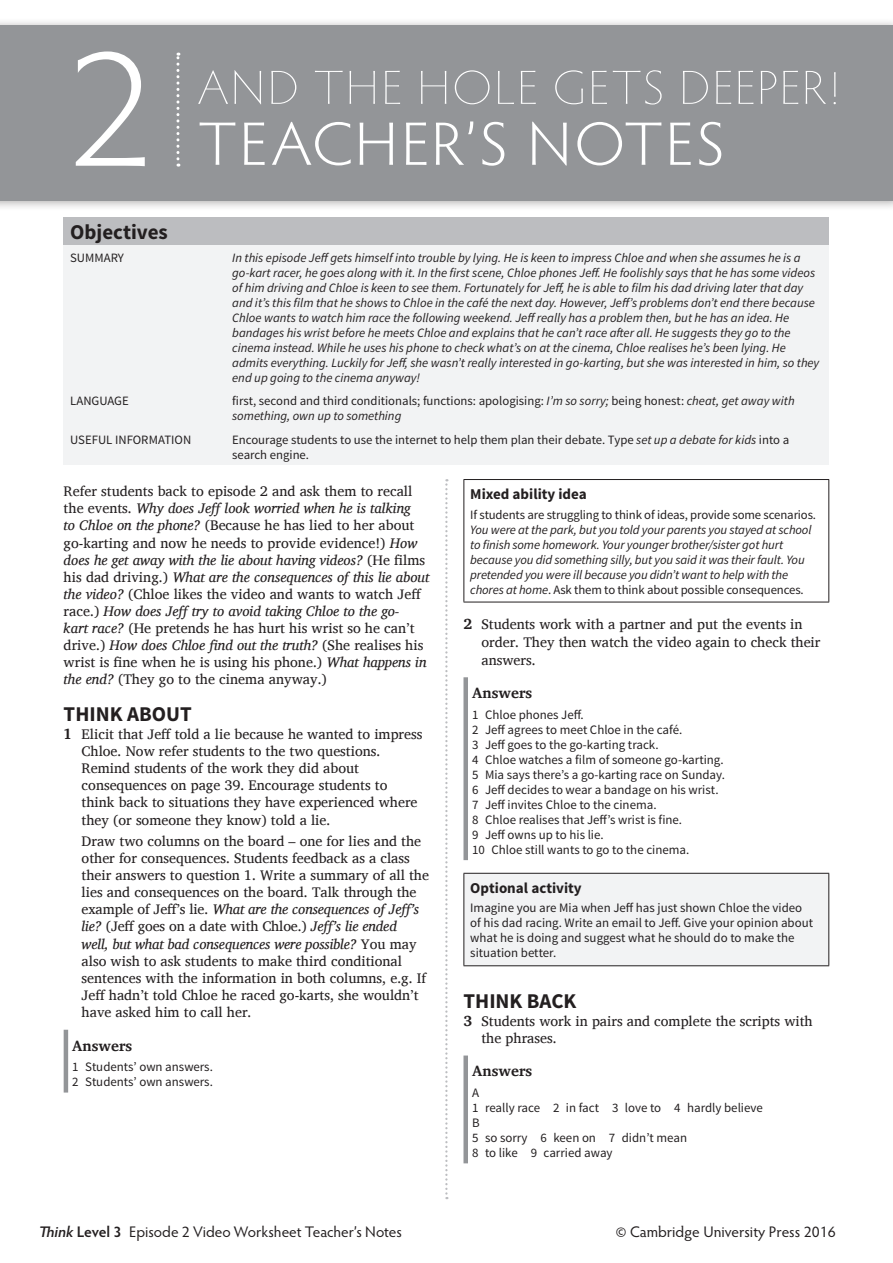
<style>
.page{position:relative;width:893px;height:1263px;background:#fff}
.page>*{position:absolute;margin:0;border:0;box-sizing:border-box;transform-origin:0 0}
.Unit_title{font:300 168px "Hypatia Sans Pro";color:#fff;scale:1.05 1}
.Unit_title-2{font:300 61.5px "Hypatia Sans Pro";letter-spacing:.045em;color:#fff;scale:1.04 1}
.Unit_title-3{font:200 48px "Hypatia Sans Pro";letter-spacing:.045em;color:#fff;scale:1.05 1}
.A{font:700 21px "Source Sans Pro";color:#231f20}
._01_-_Objectives_box{font:700 21px "Source Sans Pro";color:#231f20}
._03_-_Rubric_after_h{font:15.3px "Hypatia Sans Pro";color:#231f20}
.B{font:700 15px "Source Sans Pro";color:#231f20}
.AK_titolo{font:700 15px "Charis SIL";color:#231f20}
._03_-_NL_numbered_li{font:14.25px/17.1px "Charis SIL";color:#231f20}
._03_-_UL_text_no_ind{font:14.25px/17.1px "Charis SIL";color:#231f20}
._09_-_Answer_text{font:12.9px/15px "Source Sans Pro";color:#231f20}
.BOX_1_MT{font:italic 12.75px/15px "Source Sans Pro";color:#231f20}
._04_-_Box_text{font:italic 12.75px/15px "Source Sans Pro";letter-spacing:-.01em;color:#231f20}
.BOX_1_MT-2{font:12.75px/15px "Source Sans Pro";color:#231f20}
.s1{font-style:italic}
.s2{font-weight:700;font-size:15px}
.s3{font-style:normal}
.s4{font-weight:600;font-style:italic}
.s5{font-weight:600}
</style>
<div class="page">
<svg style="left:445px;top:479px;width:3px;height:720px"></svg>
<div style="left:0;top:18px;width:893px;height:193px;background:#231f20;opacity:.35"></div>
<div style="left:0;top:25px;width:893px;height:176px;background:#939598"></div>
<svg style="left:176px;top:53px;width:3px;height:114px"></svg>
<hr style="left:64px;top:1030px;width:4px;height:62px;background:#939598">
<hr style="left:463px;top:480px;width:1px;height:122px;background:#231f20">
<hr style="left:828px;top:480px;width:1px;height:122px;background:#231f20">
<hr style="left:463px;top:479px;width:366px;height:1px;background:#231f20">
<hr style="left:463px;top:602px;width:366px;height:1px;background:#231f20">
<div style="left:463px;top:677px;width:5px;height:183px;background:#939598"></div>
<div style="left:464px;top:873px;width:365px;height:93px;background:#f2f3f4"></div>
<hr style="left:463px;top:873px;width:366px;height:1px;background:#231f20">
<hr style="left:463px;top:874px;width:1px;height:91px;background:#231f20">
<hr style="left:828px;top:874px;width:1px;height:91px;background:#231f20">
<hr style="left:463px;top:965px;width:366px;height:1px;background:#231f20">
<div style="left:463px;top:1055px;width:5px;height:108px;background:#939598"></div>
<div style="left:64px;top:217px;width:765px;height:29px;background:#bcbdc0"></div>
<div style="left:64px;top:246px;width:765px;height:219px;background:#f2f3f4"></div>
<p class="Unit_title" style="left:66px;top:-1px;width:86px">2</p>
<p class="Unit_title-3" style="left:198px;top:57px;width:612px">AND THE HOLE GETS DEEPER!</p>
<p class="Unit_title-2" style="left:198px;top:104px;width:508px">TEACHER’S NOTES</p>
<p class="_01_-_Objectives_box" style="left:70px;top:219px;width:99px">Objectives</p>
<p class="BOX_1_MT-2" style="left:70px;top:250px;width:55px">SUMMARY</p>
<p class="BOX_1_MT" style="left:232px;top:250px;width:589px">In this episode Jeff gets himself into trouble by lying. He is keen to impress Chloe and when she assumes he is a go-kart racer, he goes along with it. In the first scene, Chloe phones Jeff. He foolishly says that he has some videos of him driving and Chloe is keen to see them. Fortunately for Jeff, he is able to film his dad driving later that day and it’s this film that he shows to Chloe in the café the next day. However, Jeff’s problems don’t end there because Chloe wants to watch him race the following weekend. Jeff really has a problem then, but he has an idea. He bandages his wrist before he meets Chloe and explains that he can’t race after all. He suggests they go to the cinema instead. While he uses his phone to check what’s on at the cinema, Chloe realises he’s been lying. He admits everything. Luckily for Jeff, she wasn’t really interested in go-karting, but she was interested in him, so they end up going to the cinema anyway!</p>
<p class="BOX_1_MT-2" style="left:70px;top:393px;width:60px">LANGUAGE</p>
<p class="BOX_1_MT-2" style="left:232px;top:393px;width:564px">first, second and third conditionals; functions: apologising: <span class="s1">I’m so sorry;</span> being honest: <span class="s1">cheat, get away with something, own up to something</span></p>
<p class="BOX_1_MT-2" style="left:70px;top:432px;width:123px">USEFUL INFORMATION</p>
<p class="BOX_1_MT-2" style="left:232px;top:432px;width:559px">Encourage students to use the internet to help them plan their debate. Type <span class="s1">set up a debate for kids</span> into a search engine.</p>
<p class="_03_-_UL_text_no_ind" style="left:64px;top:483px;width:367px">Refer students back to episode 2 and ask them to recall the events. <span class="s1">Why does Jeff look worried when he is talking<br>to Chloe on the phone?</span> (Because he has lied to her about go-karting and now he needs to provide evidence!) <span class="s1">How does he get away with the lie about having videos?</span> (He films his dad driving.) <span class="s1">What are the consequences of this lie about the video?</span> (Chloe likes the video and wants to watch Jeff race.) <span class="s1">How does Jeff try to avoid taking Chloe to the go-<br>kart race?</span> (He pretends he has hurt his wrist so he can’t drive.) <span class="s1">How does Chloe find out the truth?</span> (She realises his wrist is fine when he is using his phone.) <span class="s1">What happens in the end?</span> (They go to the cinema anyway.)</p>
<p class="A" style="left:64px;top:701px;width:130px">THINK ABOUT</p>
<p class="_03_-_NL_numbered_li" style="left:82px;top:726px;width:342px;text-indent:-18px"><span class="s2">1</span> Elicit that Jeff told a lie because he wanted to impress Chloe. Now refer students to the two questions.<br>Remind students of the work they did about consequences on page 39. Encourage students to think back to situations they have experienced where they (or someone they know) told a lie.</p>
<p class="_03_-_NL_numbered_li" style="left:82px;top:832px;width:349px">Draw two columns on the board – one for lies and the other for consequences. Students feedback as a class their answers to question 1. Write a summary of all the lies and consequences on the board. Talk through the example of Jeff’s lie. <span class="s1">What are the consequences of Jeff’s lie?</span> (Jeff goes on a date with Chloe.) <span class="s1">Jeff’s lie ended<br>well, but what bad consequences were possible?</span> You may also wish to ask students to make third conditional sentences with the information in both columns, e.g. If Jeff hadn’t told Chloe he raced go-karts, she wouldn’t have asked him to call her.</p>
<p class="AK_titolo" style="left:72px;top:1037px;width:62px">Answers</p>
<p class="_09_-_Answer_text" style="left:72px;top:1059px;width:142px">1 Students’ own answers.</p>
<p class="_09_-_Answer_text" style="left:72px;top:1074px;width:142px">2 Students’ own answers.</p>
<p class="B" style="left:470px;top:485px;width:118px">Mixed ability idea</p>
<p class="_04_-_Box_text" style="left:470px;top:507px;width:347px"><span class="s3">If students are struggling to think of ideas, provide some scenarios.<br></span>You were at the park, but you told your parents you stayed at school to finish some homework. Your younger brother/sister got hurt because you did something silly, but you said it was their fault. You pretended you were ill because you didn’t want to help with the chores at home<span class="s3">. Ask them to think about possible consequences.</span></p>
<p class="_03_-_NL_numbered_li" style="left:481px;top:616px;width:340px;line-height:17.5px;text-indent:-18px"><span class="s2">2</span> Students work with a partner and put the events in order. They then watch the video again to check their answers.</p>
<p class="AK_titolo" style="left:472px;top:684px;width:62px">Answers</p>
<p class="_09_-_Answer_text" style="left:472px;top:707px;width:113px">1 Chloe phones Jeff.</p>
<p class="_09_-_Answer_text" style="left:472px;top:722px;width:212px">2 Jeff agrees to meet Chloe in the café.</p>
<p class="_09_-_Answer_text" style="left:472px;top:737px;width:188px">3 Jeff goes to the go-karting track.</p>
<p class="_09_-_Answer_text" style="left:472px;top:752px;width:253px">4 Chloe watches a film of someone go-karting.</p>
<p class="_09_-_Answer_text" style="left:472px;top:767px;width:254px">5 Mia says there’s a go-karting race on Sunday.</p>
<p class="_09_-_Answer_text" style="left:472px;top:782px;width:248px">6 Jeff decides to wear a bandage on his wrist.</p>
<p class="_09_-_Answer_text" style="left:472px;top:797px;width:186px">7 Jeff invites Chloe to the cinema.</p>
<p class="_09_-_Answer_text" style="left:472px;top:812px;width:212px">8 Chloe realises that Jeff’s wrist is fine.</p>
<p class="_09_-_Answer_text" style="left:472px;top:827px;width:133px">9 Jeff owns up to his lie.</p>
<p class="_09_-_Answer_text" style="left:472px;top:842px;width:219px">10 Chloe still wants to go to the cinema.</p>
<p class="B" style="left:470px;top:878px;width:113px">Optional activity</p>
<p class="_09_-_Answer_text" style="left:470px;top:901px;width:344px">Imagine you are Mia when Jeff has just shown Chloe the video of his dad racing. Write an email to Jeff. Give your opinion about what he is doing and suggest what he should do to make the situation better.</p>
<p class="A" style="left:463px;top:987px;width:115px">THINK BACK</p>
<p class="_03_-_NL_numbered_li" style="left:481px;top:1012px;width:333px;text-indent:-18px"><span class="s2">3</span> Students work in pairs and complete the scripts with the phrases.</p>
<p class="AK_titolo" style="left:472px;top:1062px;width:62px">Answers</p>
<p class="_09_-_Answer_text" style="left:472px;top:1085px;width:9px">A</p>
<p class="_09_-_Answer_text" style="left:472px;top:1100px;width:292px">1 really race 2 in fact 3 love to 4 hardly believe</p>
<p class="_09_-_Answer_text" style="left:472px;top:1115px;width:9px">B</p>
<p class="_09_-_Answer_text" style="left:472px;top:1130px;width:216px">5 so sorry 6 keen on 7 didn’t mean<br>8 to like 9 carried away</p>
<p class="_03_-_Rubric_after_h" style="left:39px;top:1221px;width:364px"><span class="s4">Think</span> <span class="s5">Level 3</span> Episode 2 Video Worksheet Teacher’s Notes</p>
<p class="_03_-_Rubric_after_h" style="left:616px;top:1221px;width:221px">© Cambridge University Press 2016</p>
</div>
